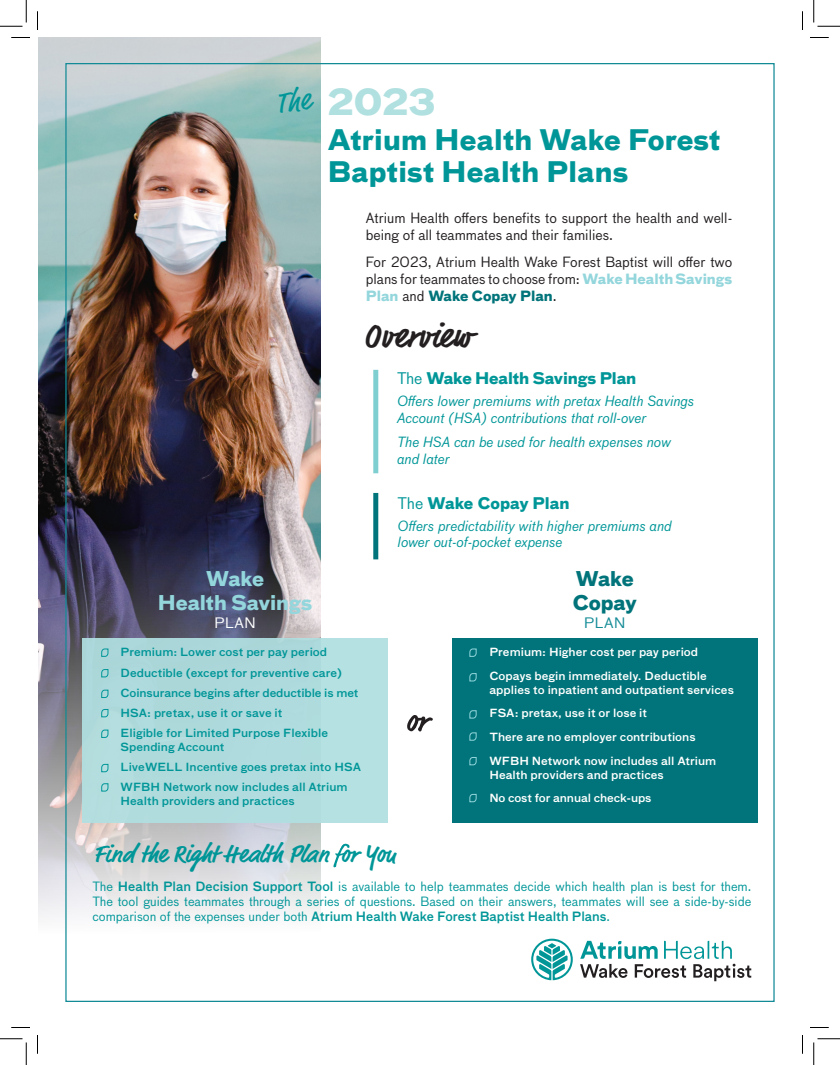
<style>
.page{position:relative;width:840px;height:1065px;background:#fff}
.page>*{position:absolute;margin:0;border:0;box-sizing:border-box;transform-origin:0 0}
.t1{font:700 35px "Market Pro";letter-spacing:.01em;color:#231f20}
.t2{font:700 35px "Bau Pro";color:#b1e0e0}
.t3{font:700 27.5px/32.5px "Bau Pro";letter-spacing:.01em;color:#009698}
.t4{font:700 25px "Market Pro";color:#009698}
.t5{font:700 19.75px "Bau Pro";letter-spacing:-.01em;color:#93d6dc}
.t6{font:700 19.75px "Bau Pro";letter-spacing:-.01em;color:#00747a}
.t7{font:700 15.62px "Bau Pro";letter-spacing:-.01em;color:#009698}
.t8{font:14.12px "Bau Pro";color:#fff;scale:1.06 1}
.t9{font:14.12px "Bau Pro";color:#138b96;scale:1.06 1}
.t10{font:13.75px/16.9px "Bau Pro";color:#231f20}
.t11{font:italic 13.75px/16.5px "Bau Pro";color:#009698}
.t12{font:12.5px/15px "Bau Pro";color:#009698;text-align:justify}
.t13{font:500 11px/13.8px "Bau Pro";color:#009698;scale:1.06 1}
.t14{font:500 11px/13.8px "Bau Pro";color:#fff;scale:1.06 1}
.s1{font-weight:700;color:#93d6dc}
.s2{font-weight:700;color:#00747a}
.s3{font-weight:400}
.s4{font-weight:500}
</style>
<div class="page">
<img style="left:38px;top:38px;width:282px;height:466px">
<svg style="left:38px;top:504px;width:720px;height:478px"></svg>
<div style="left:373px;top:370px;width:5px;height:103px;background:#7fcfd1"></div>
<div style="left:373px;top:493px;width:5px;height:66px;background:#00747a"></div>
<div style="left:82px;top:638px;width:306px;height:184px;background:#b1dfe1"></div>
<svg style="left:101px;top:648px;width:8px;height:9px"></svg>
<svg style="left:101px;top:669px;width:8px;height:9px"></svg>
<svg style="left:101px;top:689px;width:8px;height:9px"></svg>
<svg style="left:101px;top:709px;width:8px;height:9px"></svg>
<svg style="left:101px;top:729px;width:8px;height:9px"></svg>
<svg style="left:101px;top:764px;width:8px;height:9px"></svg>
<svg style="left:101px;top:783px;width:8px;height:9px"></svg>
<svg style="left:333px;top:843px;width:17px;height:24px"></svg>
<div style="left:452px;top:638px;width:306px;height:184px;background:#00747a"></div>
<svg style="left:469px;top:648px;width:8px;height:9px"></svg>
<svg style="left:469px;top:673px;width:8px;height:9px"></svg>
<svg style="left:469px;top:710px;width:8px;height:9px"></svg>
<svg style="left:469px;top:732px;width:8px;height:9px"></svg>
<svg style="left:469px;top:757px;width:8px;height:9px"></svg>
<svg style="left:469px;top:794px;width:8px;height:9px"></svg>
<svg style="left:407px;top:715px;width:26px;height:17px"></svg>
<svg style="left:531px;top:939px;width:42px;height:41px"></svg>
<svg style="left:580px;top:941px;width:171px;height:40px"></svg>
<svg style="left:11px;top:37px;width:19px;height:1px"></svg>
<svg style="left:810px;top:37px;width:19px;height:1px"></svg>
<svg style="left:11px;top:1027px;width:19px;height:1px"></svg>
<svg style="left:810px;top:1027px;width:19px;height:1px"></svg>
<svg style="left:37px;top:11px;width:1px;height:19px"></svg>
<svg style="left:37px;top:1035px;width:1px;height:19px"></svg>
<svg style="left:802px;top:11px;width:1px;height:19px"></svg>
<svg style="left:802px;top:1035px;width:1px;height:19px"></svg>
<svg style="left:0;top:0;width:27px;height:27px"></svg>
<svg style="left:0;top:1039px;width:27px;height:26px"></svg>
<svg style="left:814px;top:0;width:26px;height:27px"></svg>
<svg style="left:814px;top:1039px;width:26px;height:26px"></svg>
<svg style="left:278px;top:86px;width:37px;height:27px"></svg>
<p class="t2" style="left:328px;top:72px;width:109px">2023</p>
<p class="t3" style="left:328px;top:122px;width:394px">Atrium Health Wake Forest<br>Baptist Health Plans</p>
<p class="t10" style="left:366px;top:209px;width:368px;line-height:16.5px">Atrium Health offers benefits to support the health and well&shy;being of all teammates and their families.</p>
<p class="t10" style="left:366px;top:253px;width:368px;text-align:justify">For 2023, Atrium Health Wake Forest Baptist will offer two plans for teammates to choose from: <span class="s1">Wake Health Savings Plan</span> and <span class="s2">Wake Copay Plan</span>.</p>
<p class="t1" style="left:363px;top:311px;width:109px">Overview</p>
<p class="t5" style="left:206px;top:562px;width:59px">Wake</p>
<p class="t5" style="left:158px;top:585px;width:156px">Health Savings</p>
<p class="t8" style="left:214px;top:613px;width:41px">PLAN</p>
<p class="t13" style="left:121px;top:645px;width:196px">Premium: Lower cost per pay period</p>
<p class="t13" style="left:121px;top:665px;width:210px">Deductible (except for preventive care)</p>
<p class="t13" style="left:121px;top:685px;width:226px">Coinsurance begins after deductible is met</p>
<p class="t13" style="left:121px;top:706px;width:154px">HSA: pretax, use it or save it</p>
<p class="t13" style="left:121px;top:726px;width:197px">Eligible for Limited Purpose Flexible<br>Spending Account</p>
<p class="t13" style="left:121px;top:760px;width:228px">LiveWELL Incentive goes pretax into HSA</p>
<p class="t13" style="left:121px;top:780px;width:216px">WFBH Network now includes all Atrium<br>Health providers and practices</p>
<p class="t7" style="left:397px;top:365px;width:241px"><span class="s3">The</span> Wake Health Savings Plan</p>
<p class="t11" style="left:397px;top:392px;width:299px">Offers lower premiums with pretax Health Savings<br>Account (HSA) contributions that roll-over</p>
<p class="t11" style="left:397px;top:433px;width:275px">The HSA can be used for health expenses now</p>
<p class="t11" style="left:397px;top:450px;width:54px">and later</p>
<p class="t7" style="left:398px;top:490px;width:174px"><span class="s3">The</span> Wake Copay Plan</p>
<p class="t11" style="left:398px;top:517px;width:276px">Offers predictability with higher premiums and lower out-of-pocket expense</p>
<p class="t6" style="left:576px;top:562px;width:59px">Wake</p>
<p class="t6" style="left:573px;top:585px;width:66px">Copay</p>
<p class="t9" style="left:584px;top:613px;width:41px">PLAN</p>
<p class="t14" style="left:489px;top:645px;width:198px">Premium: Higher cost per pay period</p>
<p class="t14" style="left:489px;top:669px;width:232px">Copays begin immediately. Deductible applies to inpatient and outpatient services</p>
<p class="t14" style="left:489px;top:706px;width:150px">FSA: pretax, use it or lose it</p>
<p class="t14" style="left:489px;top:730px;width:196px">There are no employer contributions</p>
<p class="t14" style="left:489px;top:753px;width:216px">WFBH Network now includes all Atrium<br>Health providers and practices</p>
<p class="t14" style="left:489px;top:791px;width:154px">No cost for annual check-ups</p>
<p class="t4" style="left:94px;top:837px;width:304px">Find the Right Health Plan or You</p>
<p class="t12" style="left:92px;top:878px;width:660px">The <span class="s4">Health Plan Decision Support Tool</span> is available to help teammates decide which health plan is best for them.<br>The tool guides teammates through a series of questions. Based on their answers, teammates will see a side-by-side comparison of the expenses under both <span class="s4">Atrium Health Wake Forest Baptist Health Plans</span>.</p>
</div>
